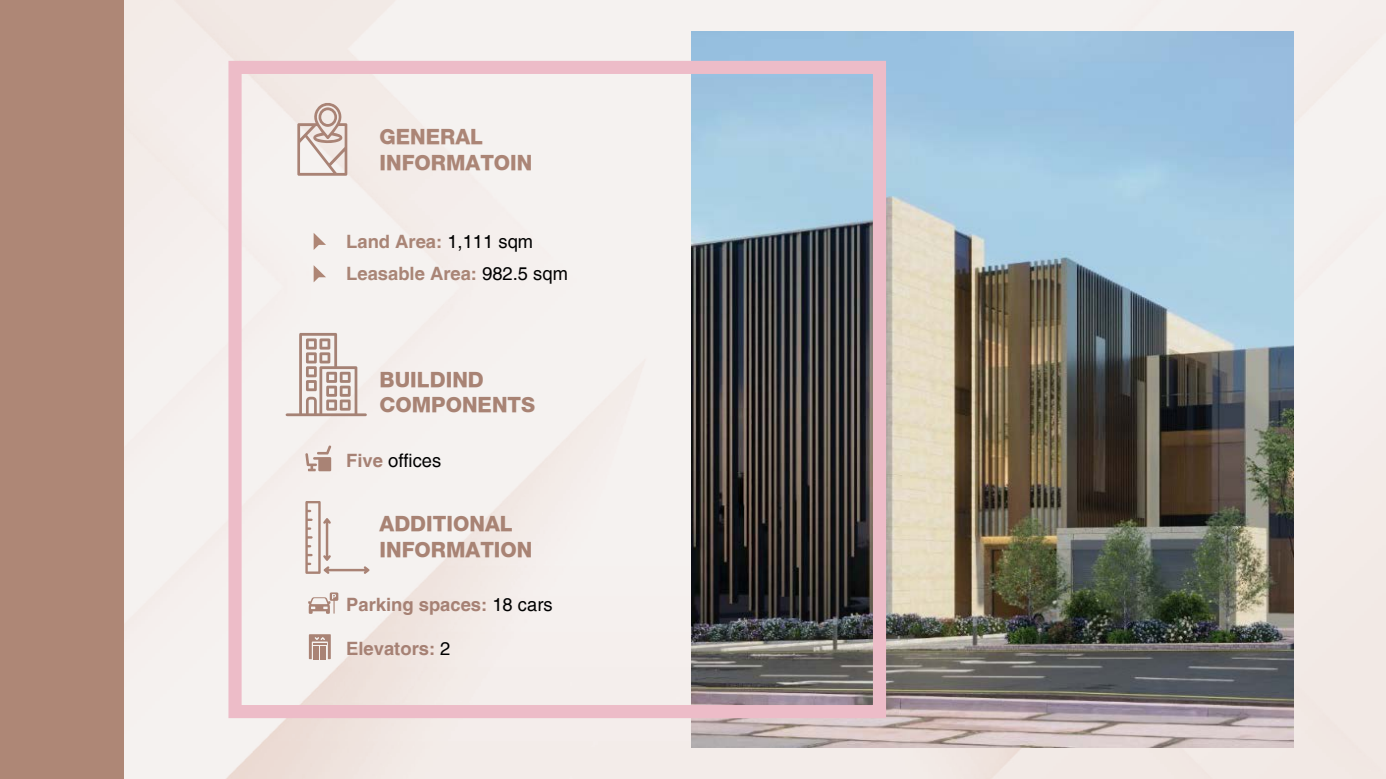
<style>
.page{position:relative;width:1386px;height:779px;background:#fff}
.page>*{position:absolute;margin:0;border:0;box-sizing:border-box;transform-origin:0 0}
.t1{font:800 21px/25.2px "Helvetica Neue";color:#a88374}
.t2{font:800 21px/25.2px "Helvetica Neue";color:#ab8576}
.t3{font:700 18.38px/32.4px "Helvetica";color:#a98576}
.t4{font:700 18.38px "Helvetica";color:#a68174}
.t5{font:18.38px "Helvetica";color:#000}
.s1{font-weight:400;color:#000}
.s2{font-weight:700;color:#a68174}
</style>
<div class="page">
<div style="left:0;top:0;width:1385px;height:779px;background:#f5f1ef"></div>
<img style="left:692px;top:32px;width:601px;height:715px">
<div style="left:0;top:0;width:124px;height:779px;background:#ae8776"></div>
<svg style="left:297px;top:102px;width:50px;height:74px"></svg>
<svg style="left:286px;top:333px;width:81px;height:83px"></svg>
<svg style="left:314px;top:233px;width:12px;height:17px"></svg>
<svg style="left:314px;top:265px;width:12px;height:17px"></svg>
<svg style="left:308px;top:592px;width:30px;height:22px"></svg>
<svg style="left:309px;top:634px;width:22px;height:25px"></svg>
<svg style="left:305px;top:445px;width:26px;height:26px"></svg>
<svg style="left:305px;top:501px;width:64px;height:73px"></svg>
<div style="left:228px;top:61px;width:658px;height:657px;border:13px solid #edbcc8"></div>
<p class="t2" style="left:379px;top:124px;width:154px">GENERAL<br>INFORMATOIN</p>
<p class="t3" style="left:346px;top:225px;width:223px">Land Area: <span class="s1">1,111 sqm<br></span>Leasable Area: <span class="s1">982.5 sqm</span></p>
<p class="t1" style="left:379px;top:366px;width:157px">BUILDIND<br>COMPONENTS</p>
<p class="t5" style="left:346px;top:450px;width:96px"><span class="s2">Five</span> offices</p>
<p class="t1" style="left:379px;top:511px;width:154px">ADDITIONAL<br>INFORMATION</p>
<p class="t4" style="left:346px;top:593px;width:208px">Parking spaces: <span class="s1">18 cars</span></p>
<p class="t4" style="left:346px;top:637px;width:106px">Elevators: <span class="s1">2</span></p>
</div>
